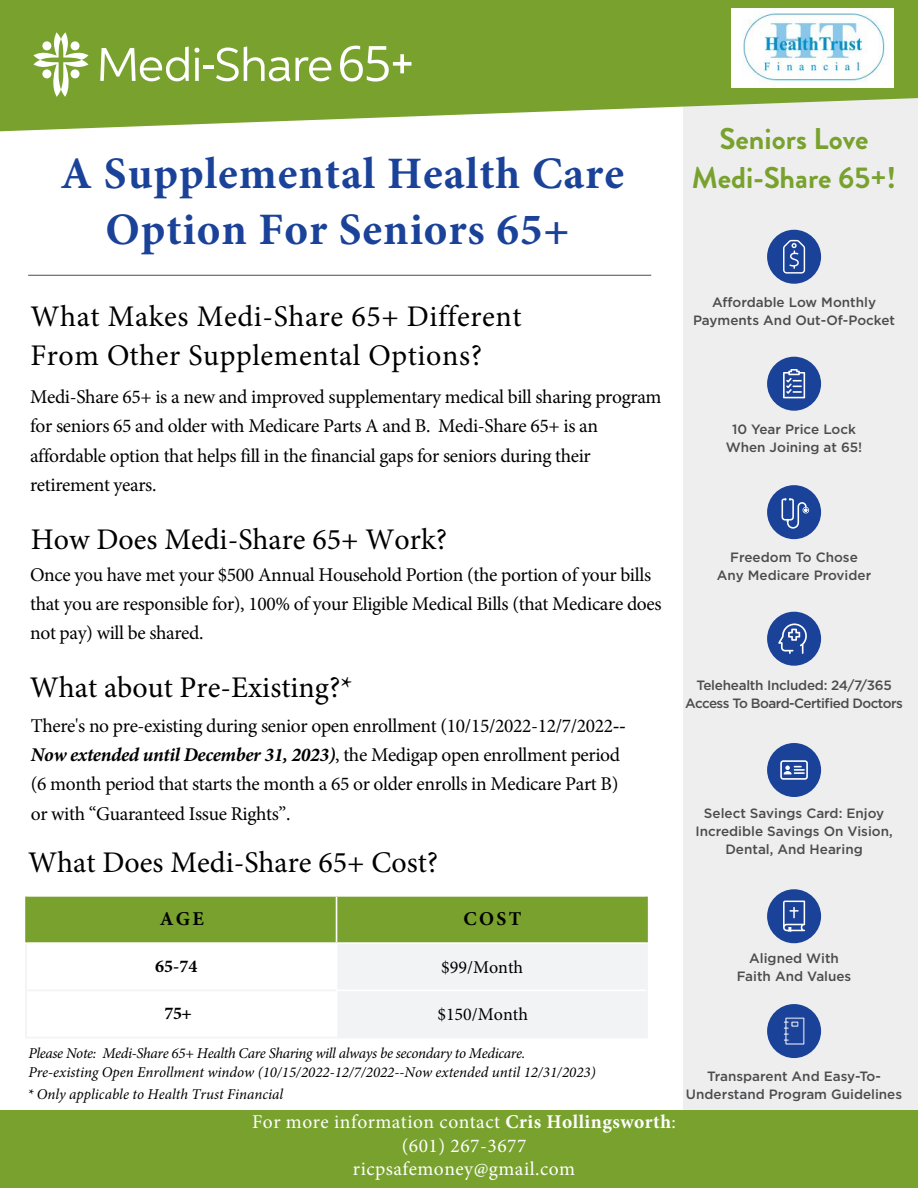
<style>
.page{position:relative;width:918px;height:1188px;background:#fff}
.page>*{position:absolute;margin:0;border:0;box-sizing:border-box;transform-origin:0 0}
.t1{font:700 45px/56.2px "Minion Pro";letter-spacing:.02em;color:#1b4299;text-align:center}
.t2{font:30px "Minion Pro";color:#000}
.t3{font:30px/39px "Minion Pro";letter-spacing:.02em;color:#000}
.t4{font:700 30px/39px "Brandon Grotesque";color:#78a22d;text-align:center}
.t5{font:700 19.65px "Minion Pro";letter-spacing:.12em;color:#000}
.t6{font:19.5px/29.2px "Minion Pro";letter-spacing:-.02em;color:#000}
.t7{font:19.5px/23.4px "Minion Pro";letter-spacing:.025em;color:#fff;text-align:center}
.t8{font:18px "Minion Pro";color:#000}
.t9{font:700 18px "Minion Pro";color:#000}
.t10{font:italic 15px/19.5px "Minion Pro";letter-spacing:-.02em;color:#000}
.t11{font:italic 15px "Minion Pro";color:#000}
.t12{font:500 13.5px/18px "Gotham";color:#4b4c4d;text-align:center}
.t13{font:500 13.5px/18px "Gotham";letter-spacing:-.04em;color:#4b4c4d;text-align:center}
.s1{font-weight:700;font-style:italic}
.s2{font-weight:700}
</style>
<div class="page">
<div style="left:684px;top:86px;width:234px;height:1048px;background:#eeeeef"></div>
<svg style="left:0;top:0;width:918px;height:131px;fill:#78a22d"></svg>
<div style="left:0;top:1111px;width:918px;height:77px;background:#78a22d"></div>
<svg style="left:340px;top:46px;width:71px;height:36px"></svg>
<svg style="left:100px;top:46px;width:231px;height:35px"></svg>
<svg style="left:33px;top:32px;width:55px;height:65px"></svg>
<svg style="left:27px;top:897px;width:619px;height:140px"></svg>
<hr style="left:336px;top:897px;width:1px;height:45px;background:#fff">
<hr style="left:25px;top:942px;width:312px;height:2px;background:#fff">
<hr style="left:337px;top:942px;width:311px;height:2px;background:#fff">
<hr style="left:336px;top:944px;width:1px;height:46px;background:#fff">
<hr style="left:336px;top:990px;width:310px;height:1px;background:#fff">
<hr style="left:336px;top:991px;width:1px;height:46px;background:#fff">
<hr style="left:25px;top:897px;width:2px;height:45px;background:#78a22d">
<hr style="left:646px;top:897px;width:2px;height:45px;background:#78a22d">
<hr style="left:25px;top:944px;width:2px;height:46px;background:#f2f3f4">
<hr style="left:25px;top:991px;width:2px;height:46px;background:#f2f3f4">
<hr style="left:25px;top:1037px;width:312px;height:1px;background:#f2f3f4">
<hr style="left:337px;top:1037px;width:311px;height:1px;background:#f2f3f4">
<hr style="left:646px;top:944px;width:2px;height:46px;background:#f2f3f4">
<hr style="left:646px;top:990px;width:2px;height:47px;background:#f2f3f4">
<hr style="left:25px;top:990px;width:311px;height:1px;background:#f2f3f4">
<div style="left:767px;top:889px;width:54px;height:54px;background:#1b4299;border-radius:50%"></div>
<svg style="left:783px;top:901px;width:22px;height:31px"></svg>
<div style="left:767px;top:1004px;width:54px;height:54px;background:#1b4299;border-radius:50%"></div>
<div style="left:767px;top:612px;width:54px;height:54px;background:#1b4299;border-radius:50%"></div>
<div style="left:767px;top:230px;width:54px;height:54px;background:#1b4299;border-radius:50%"></div>
<svg style="left:783px;top:240px;width:22px;height:34px"></svg>
<div style="left:767px;top:485px;width:54px;height:54px;background:#1b4299;border-radius:50%"></div>
<svg style="left:782px;top:498px;width:27px;height:31px"></svg>
<div style="left:767px;top:743px;width:54px;height:54px;background:#1b4299;border-radius:50%"></div>
<svg style="left:780px;top:760px;width:28px;height:20px"></svg>
<div style="left:767px;top:357px;width:54px;height:54px;background:#1b4299;border-radius:50%"></div>
<svg style="left:783px;top:369px;width:22px;height:29px"></svg>
<hr style="left:28px;top:275px;width:623px;height:1px;background:#4b4c4d">
<svg style="left:778px;top:623px;width:29px;height:31px"></svg>
<svg style="left:784px;top:1017px;width:21px;height:28px"></svg>
<img style="left:731px;top:9px;width:163px;height:79px">
<p class="t1" style="left:61px;top:145px;width:565px">A Supplemental Health Care<br>Option For Seniors 65+</p>
<p class="t4" style="left:692px;top:119px;width:206px">Seniors Love<br>Medi-Share 65+!</p>
<p class="t3" style="left:30px;top:297px;width:493px">What Makes Medi-Share 65+ Different<br>From Other Supplemental Options?</p>
<p class="t6" style="left:30px;top:383px;width:633px">Medi-Share 65+ is a new and improved supplementary medical bill sharing program for seniors 65 and older with Medicare Parts A and B. Medi-Share 65+ is an affordable option that helps fill in the financial gaps for seniors during their retirement years.</p>
<p class="t2" style="left:31px;top:519px;width:418px">How Does Medi-Share 65+ Work?</p>
<p class="t6" style="left:30px;top:560px;width:633px">Once you have met your $500 Annual Household Portion (the portion of your bills that you are responsible for), 100% of your Eligible Medical Bills (that Medicare does not pay) will be shared.</p>
<h2 class="t2" style="left:30px;top:668px;width:324px">What about Pre-Existing?*</h2>
<p class="t6" style="left:31px;top:711px;width:597px">There's no pre-existing during senior open enrollment (10/15/2022-12/7/2022<span class="s1">-- Now extended until December 31, 2023)</span>, the Medigap open enrollment period (6 month period that starts the month a 65 or older enrolls in Medicare Part B) or with “Guaranteed Issue Rights”.</p>
<p class="t2" style="left:28px;top:842px;width:412px">What Does Medi-Share 65+ Cost?</p>
<p class="t12" style="left:693px;top:293px;width:204px">Affordable Low Monthly<br>Payments And Out-Of-Pocket</p>
<p class="t12" style="left:726px;top:420px;width:138px">10 Year Price Lock<br>When Joining at 65!</p>
<p class="t12" style="left:717px;top:548px;width:156px">Freedom To Chose<br>Any Medicare Provider</p>
<p class="t13" style="left:685px;top:676px;width:219px">Telehealth Included: 24/7/365<br>Access To Board-Certified Doctors</p>
<p class="t12" style="left:695px;top:804px;width:199px">Select Savings Card: Enjoy<br>Incredible Savings On Vision,<br>Dental, And Hearing</p>
<p class="t5" style="left:160px;top:905px;width:46px">AGE</p>
<p class="t5" style="left:463px;top:905px;width:59px">COST</p>
<p class="t9" style="left:155px;top:954px;width:44px">65-74</p>
<p class="t8" style="left:441px;top:955px;width:84px">$99/Month</p>
<p class="t9" style="left:165px;top:1001px;width:29px">75+</p>
<p class="t8" style="left:437px;top:1002px;width:92px">$150/Month</p>
<p class="t10" style="left:28px;top:1043px;width:569px">Please Note: Medi-Share 65+ Health Care Sharing will always be secondary to Medicare.<br>Pre-existing Open Enrollment window (10/15/2022-12/7/2022--Now extended until 12/31/2023)</p>
<p class="t11" style="left:27px;top:1084px;width:257px">* Only applicable to Health Trust Financial</p>
<p class="t7" style="left:252px;top:1111px;width:425px">For more information contact <span class="s2">Cris Hollingsworth</span>: (601) 267-3677<br>ricpsafemoney@gmail.com</p>
<p class="t12" style="left:737px;top:950px;width:116px">Aligned With<br>Faith And Values</p>
<p class="t12" style="left:686px;top:1068px;width:218px">Transparent And Easy-To-<br>Understand Program Guidelines</p>
</div>
